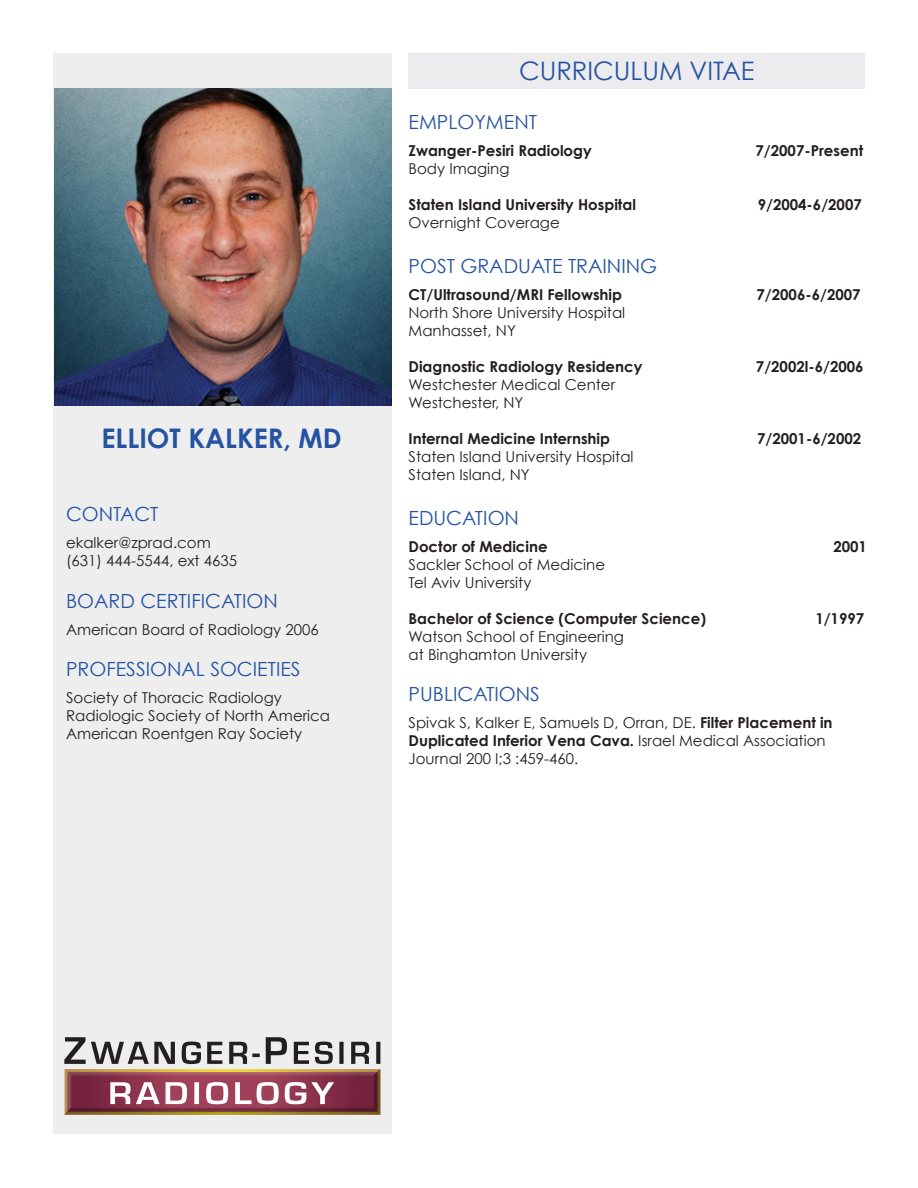
<style>
.page{position:relative;width:918px;height:1188px;background:#fff}
.page>*{position:absolute;margin:0;border:0;box-sizing:border-box;transform-origin:0 0}
.t1{font:700 27px "Century Gothic";color:#2553a2}
.t2{font:25.5px "Century Gothic";color:#2553a2}
.t3{font:19.5px "Century Gothic";color:#2553a2}
.t4{font:15px/18px "Century Gothic";color:#231f20}
.t5{font:700 15px "Century Gothic";color:#231f20}
.s1{font-weight:700}
</style>
<div class="page">
<div style="left:53px;top:53px;width:339px;height:1081px;background:#eeeeef"></div>
<img style="left:54px;top:89px;width:337px;height:317px">
<div style="left:409px;top:53px;width:456px;height:36px;background:#ececee"></div>
<svg style="left:64px;top:1069px;width:317px;height:46px;background:#8f4a46"></svg>
<svg style="left:110px;top:1082px;width:224px;height:22px;background:#c18998"></svg>
<svg style="left:64px;top:1037px;width:316px;height:27px"></svg>
<p class="t1" style="left:102px;top:421px;width:242px">ELLIOT KALKER, MD</p>
<p class="t3" style="left:66px;top:503px;width:94px">CONTACT</p>
<p class="t4" style="left:66px;top:534px;width:146px">ekalker@zprad.com</p>
<p class="t4" style="left:66px;top:552px;width:173px">(631) 444-5544, ext 4635</p>
<p class="t3" style="left:66px;top:589px;width:213px">BOARD CERTIFICATION</p>
<p class="t4" style="left:66px;top:620px;width:254px">American Board of Radiology 2006</p>
<p class="t3" style="left:66px;top:657px;width:236px">PROFESSIONAL SOCIETIES</p>
<p class="t4" style="left:66px;top:689px;width:217px">Society of Thoracic Radiology</p>
<p class="t4" style="left:66px;top:707px;width:266px">Radiologic Society of North America</p>
<p class="t4" style="left:66px;top:725px;width:238px">American Roentgen Ray Society</p>
<p class="t2" style="left:519px;top:55px;width:237px">CURRICULUM VITAE</p>
<p class="t3" style="left:409px;top:110px;width:130px">EMPLOYMENT</p>
<p class="t5" style="left:409px;top:141px;width:185px">Zwanger-Pesiri Radiology</p>
<p class="t5" style="left:756px;top:141px;width:109px">7/2007-Present</p>
<p class="t4" style="left:409px;top:159px;width:102px">Body Imaging</p>
<p class="t5" style="left:409px;top:195px;width:229px">Staten Island University Hospital</p>
<p class="t5" style="left:758px;top:195px;width:106px">9/2004-6/2007</p>
<p class="t4" style="left:409px;top:213px;width:153px">Overnight Coverage</p>
<p class="t3" style="left:409px;top:254px;width:250px">POST GRADUATE TRAINING</p>
<p class="t5" style="left:409px;top:285px;width:215px">CT/Ultrasound/MRI Fellowship</p>
<p class="t5" style="left:757px;top:285px;width:106px">7/2006-6/2007</p>
<p class="t4" style="left:409px;top:303px;width:218px">North Shore University Hospital</p>
<p class="t4" style="left:409px;top:321px;width:109px">Manhasset, NY</p>
<p class="t5" style="left:409px;top:357px;width:235px">Diagnostic Radiology Residency</p>
<p class="t5" style="left:756px;top:357px;width:109px">7/2002l-6/2006</p>
<p class="t4" style="left:409px;top:375px;width:208px">Westchester Medical Center</p>
<p class="t4" style="left:409px;top:393px;width:116px">Westchester, NY</p>
<p class="t5" style="left:409px;top:429px;width:203px">Internal Medicine Internship</p>
<p class="t5" style="left:757px;top:429px;width:106px">7/2001-6/2002</p>
<p class="t4" style="left:409px;top:447px;width:227px">Staten Island University Hospital</p>
<p class="t4" style="left:409px;top:465px;width:123px">Staten Island, NY</p>
<p class="t3" style="left:409px;top:506px;width:112px">EDUCATION</p>
<p class="t5" style="left:409px;top:537px;width:141px">Doctor of Medicine</p>
<p class="t5" style="left:833px;top:537px;width:35px">2001</p>
<p class="t4" style="left:409px;top:555px;width:198px">Sackler School of Medicine</p>
<p class="t4" style="left:409px;top:573px;width:124px">Tel Aviv University</p>
<p class="t5" style="left:409px;top:609px;width:299px">Bachelor of Science (Computer Science)</p>
<p class="t5" style="left:815px;top:609px;width:50px">1/1997</p>
<p class="t4" style="left:409px;top:627px;width:217px">Watson School of Engineering</p>
<p class="t4" style="left:409px;top:645px;width:180px">at Binghamton University</p>
<p class="t3" style="left:409px;top:682px;width:133px">PUBLICATIONS</p>
<p class="t4" style="left:409px;top:713px;width:426px">Spivak S, Kalker E, Samuels D, Orran, DE. <span class="s1">Filter Placement in<br>Duplicated Inferior Vena Cava.</span> Israel Medical Association<br>Journal 200 I;3 :459-460.</p>
</div>
